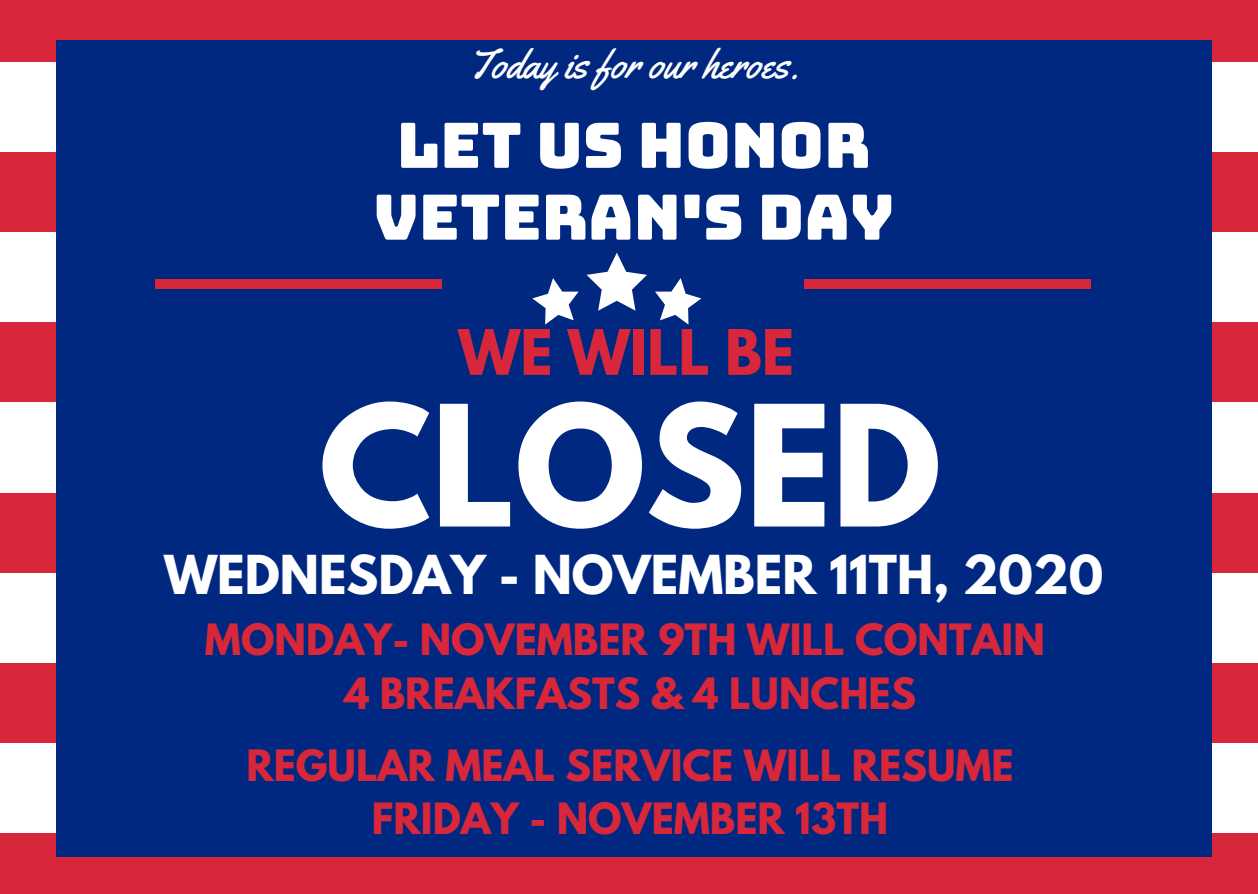
<style>
.page{position:relative;width:1258px;height:894px;background:#fff}
.page>*{position:absolute;margin:0;border:0;box-sizing:border-box;transform-origin:0 0}
.t1{font:700 148.5px "League Spartan";color:#fff}
.t2{font:62.4px/71.7px "Bungee";color:#fff;text-align:center}
.t3{font:700 55.5px "League Spartan";color:#d8273a}
.t4{font:700 47.4px "League Spartan";color:#fff}
.t5{font:41.1px "Yellowtail";color:#fff}
.t6{font:700 38.1px/53.1px "League Spartan";color:#d8273a;text-align:center}
</style>
<div class="page">
<div style="left:0;top:0;width:1258px;height:62px;background:#d8273a"></div>
<div style="left:0;top:322px;width:1258px;height:80px;background:#d8273a"></div>
<div style="left:0;top:152px;width:1258px;height:80px;background:#d8273a"></div>
<div style="left:0;top:492px;width:1258px;height:80px;background:#d8273a"></div>
<div style="left:0;top:662px;width:1258px;height:80px;background:#d8273a"></div>
<div style="left:0;top:833px;width:1258px;height:60px;background:#d8273a"></div>
<div style="left:56px;top:41px;width:1156px;height:815px;background:#002880"></div>
<div style="left:156px;top:280px;width:286px;height:9px;background:#d8273a"></div>
<div style="left:804px;top:280px;width:286px;height:9px;background:#d8273a"></div>
<svg style="left:587px;top:252px;width:60px;height:58px"></svg>
<svg style="left:655px;top:278px;width:46px;height:46px"></svg>
<svg style="left:532px;top:278px;width:46px;height:46px"></svg>
<p class="t5" style="left:468px;top:38px;width:332px">Today is for our heroes.</p>
<h2 class="t2" style="left:373px;top:109px;width:522px">LET US HONOR<br>VETERAN'S DAY</h2>
<h3 class="t3" style="left:458px;top:325px;width:337px">WE WILL BE</h3>
<h1 class="t1" style="left:319px;top:392px;width:624px">CLOSED</h1>
<p class="t4" style="left:164px;top:551px;width:941px">WEDNESDAY - NOVEMBER 11TH, 2020</p>
<p class="t6" style="left:205px;top:618px;width:841px">MONDAY- NOVEMBER 9TH WILL CONTAIN<br>4 BREAKFASTS &amp; 4 LUNCHES</p>
<p class="t6" style="left:246px;top:743px;width:769px">REGULAR MEAL SERVICE WILL RESUME<br>FRIDAY - NOVEMBER 13TH</p>
</div>
